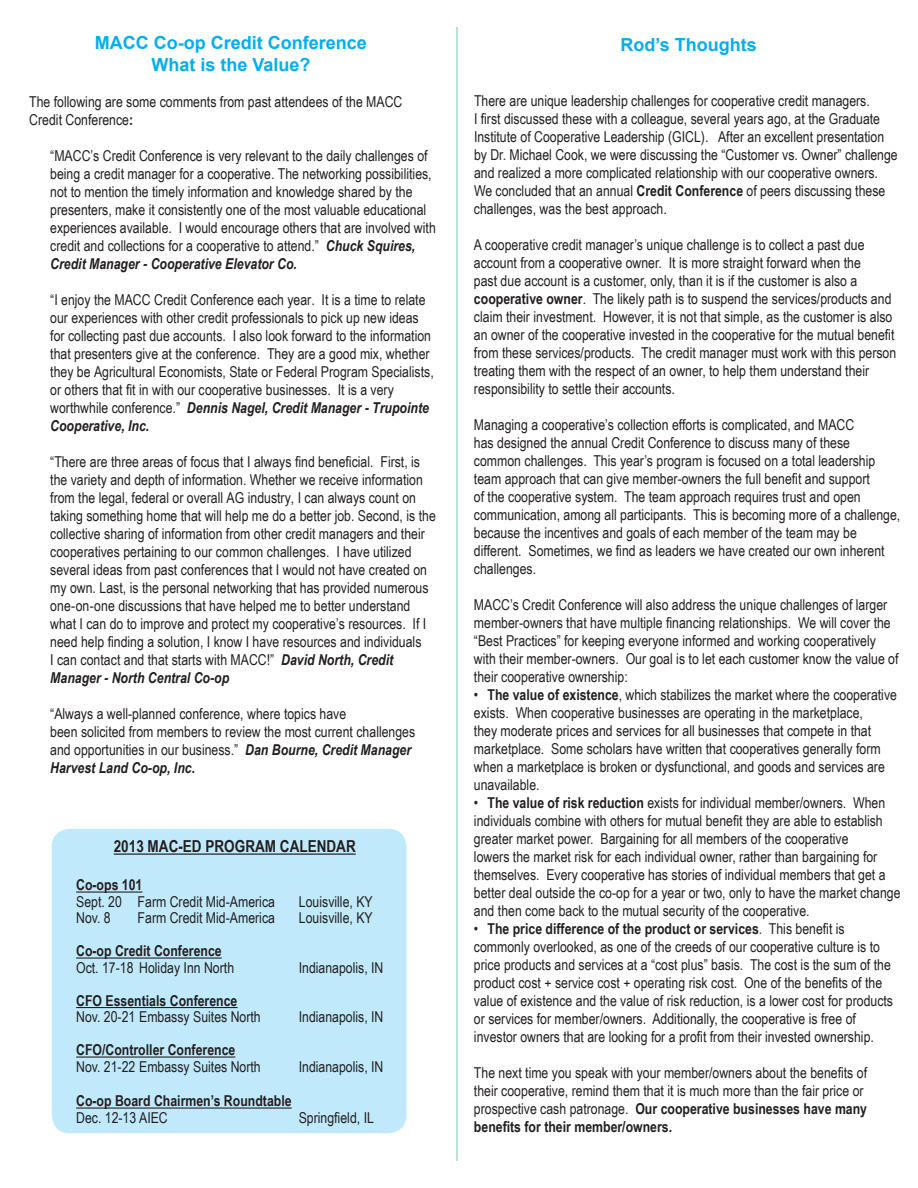
<style>
.page{position:relative;width:918px;height:1188px;background:#fff}
.page>*{position:absolute;margin:0;border:0;box-sizing:border-box;transform-origin:0 0}
.t1{font:700 18px "Arial";color:#00aeef}
.t2{font:700 16.5px "Arial Narrow";color:#231f20}
.t3{font:15px/18px "Arial Narrow";color:#231f20}
.t4{font:700 15px "Arial Narrow";color:#231f20}
.s1{font-weight:700}
.s2{font-weight:700;font-style:italic}
</style>
<div class="page">
<div style="left:52px;top:829px;width:354px;height:304px;background:#c0eafb;border-radius:18px"></div>
<hr style="left:114px;top:854px;width:242px;height:1px;background:#231f20">
<hr style="left:76px;top:892px;width:66px;height:1px;background:#231f20">
<hr style="left:76px;top:958px;width:146px;height:1px;background:#231f20">
<hr style="left:76px;top:1007px;width:161px;height:1px;background:#231f20">
<hr style="left:76px;top:1057px;width:159px;height:1px;background:#231f20">
<hr style="left:76px;top:1108px;width:216px;height:1px;background:#231f20">
<hr style="left:457px;top:27px;width:1px;height:1134px;background:#6ec8ac">
<p class="t1" style="left:95px;top:31px;width:273px">MACC Co-op Credit Conference</p>
<p class="t1" style="left:621px;top:32px;width:138px">Rod’s Thoughts</p>
<p class="t1" style="left:151px;top:53px;width:161px">What is the Value?</p>
<p class="t3" style="left:29px;top:92px;width:375px">The following are some comments from past attendees of the MACC<br>Credit Conference<span class="s1">:</span></p>
<p class="t3" style="left:50px;top:146px;width:387px">“MACC’s Credit Conference is very relevant to the daily challenges of being a credit manager for a cooperative. The networking possibilities, not to mention the timely information and knowledge shared by the presenters, make it consistently one of the most valuable educational experiences available. I would encourage others that are involved with credit and collections for a cooperative to attend.” <span class="s2">Chuck Squires, Credit Manager - Cooperative Elevator Co.</span></p>
<p class="t3" style="left:50px;top:290px;width:385px">“I enjoy the MACC Credit Conference each year. It is a time to relate our experiences with other credit professionals to pick up new ideas for collecting past due accounts. I also look forward to the information that presenters give at the conference. They are a good mix, whether they be Agricultural Economists, State or Federal Program Specialists, or others that fit in with our cooperative businesses. It is a very worthwhile conference.” <span class="s2">Dennis Nagel, Credit Manager - Trupointe Cooperative, Inc.</span></p>
<p class="t3" style="left:50px;top:452px;width:387px">“There are three areas of focus that I always find beneficial. First, is the variety and depth of information. Whether we receive information from the legal, federal or overall AG industry, I can always count on taking something home that will help me do a better job. Second, is the collective sharing of information from other credit managers and their cooperatives pertaining to our common challenges. I have utilized several ideas from past conferences that I would not have created on my own. Last, is the personal networking that has provided numerous one-on-one discussions that have helped me to better understand what I can do to improve and protect my cooperative’s resources. If I need help finding a solution, I know I have resources and individuals<br>I can contact and that starts with MACC!” <span class="s2">David North, Credit Manager - North Central Co-op</span></p>
<p class="t3" style="left:50px;top:704px;width:367px">“Always a well-planned conference, where topics have<br>been solicited from members to review the most current challenges and opportunities in our business.” <span class="s2">Dan Bourne, Credit Manager Harvest Land Co-op, Inc.</span></p>
<p class="t3" style="left:474px;top:91px;width:425px">There are unique leadership challenges for cooperative credit managers.<br>I first discussed these with a colleague, several years ago, at the Graduate Institute of Cooperative Leadership (GICL). After an excellent presentation by Dr. Michael Cook, we were discussing the “Customer vs. Owner” challenge and realized a more complicated relationship with our cooperative owners.<br>We concluded that an annual <span class="s1">Credit Conference</span> of peers discussing these challenges, was the best approach.</p>
<p class="t3" style="left:474px;top:235px;width:424px">A cooperative credit manager’s unique challenge is to collect a past due account from a cooperative owner. It is more straight forward when the<br>past due account is a customer, only, than it is if the customer is also a <span class="s1">cooperative owner</span>. The likely path is to suspend the services/products and claim their investment. However, it is not that simple, as the customer is also an owner of the cooperative invested in the cooperative for the mutual benefit from these services/products. The credit manager must work with this person treating them with the respect of an owner, to help them understand their responsibility to settle their accounts.</p>
<p class="t3" style="left:474px;top:415px;width:428px">Managing a cooperative’s collection efforts is complicated, and MACC<br>has designed the annual Credit Conference to discuss many of these common challenges. This year’s program is focused on a total leadership team approach that can give member-owners the full benefit and support<br>of the cooperative system. The team approach requires trust and open communication, among all participants. This is becoming more of a challenge, because the incentives and goals of each member of the team may be different. Sometimes, we find as leaders we have created our own inherent challenges.</p>
<p class="t3" style="left:474px;top:595px;width:426px">MACC’s Credit Conference will also address the unique challenges of larger member-owners that have multiple financing relationships. We will cover the “Best Practices” for keeping everyone informed and working cooperatively with their member-owners. Our goal is to let each customer know the value of their cooperative ownership:</p>
<p class="t3" style="left:474px;top:685px;width:425px">• <span class="s1">The value of existence</span>, which stabilizes the market where the cooperative exists. When cooperative businesses are operating in the marketplace,<br>they moderate prices and services for all businesses that compete in that marketplace. Some scholars have written that cooperatives generally form when a marketplace is broken or dysfunctional, and goods and services are unavailable.</p>
<p class="t3" style="left:474px;top:793px;width:428px">• <span class="s1">The value of risk reduction</span> exists for individual member/owners. When individuals combine with others for mutual benefit they are able to establish greater market power. Bargaining for all members of the cooperative<br>lowers the market risk for each individual owner, rather than bargaining for themselves. Every cooperative has stories of individual members that get a better deal outside the co-op for a year or two, only to have the market change and then come back to the mutual security of the cooperative.</p>
<p class="t3" style="left:474px;top:919px;width:421px">• <span class="s1">The price difference of the product or services</span>. This benefit is commonly overlooked, as one of the creeds of our cooperative culture is to price products and services at a “cost plus” basis. The cost is the sum of the product cost + service cost + operating risk cost. One of the benefits of the value of existence and the value of risk reduction, is a lower cost for products or services for member/owners. Additionally, the cooperative is free of investor owners that are looking for a profit from their invested ownership.</p>
<p class="t3" style="left:474px;top:1063px;width:395px">The next time you speak with your member/owners about the benefits of their cooperative, remind them that it is much more than the fair price or prospective cash patronage. <span class="s1">Our cooperative businesses have many benefits for their member/owners.</span></p>
<p class="t2" style="left:114px;top:834px;width:244px">2013 MAC-ED PROGRAM CALENDAR</p>
<p class="t4" style="left:76px;top:874px;width:68px">Co-ops 101</p>
<p class="t3" style="left:76px;top:892px;width:200px">Sept. 20 Farm Credit Mid-America</p>
<p class="t3" style="left:299px;top:892px;width:75px">Louisville, KY</p>
<p class="t3" style="left:76px;top:909px;width:36px">Nov. 8</p>
<p class="t3" style="left:138px;top:909px;width:139px">Farm Credit Mid-America</p>
<p class="t3" style="left:299px;top:909px;width:75px">Louisville, KY</p>
<p class="t4" style="left:76px;top:940px;width:147px">Co-op Credit Conference</p>
<p class="t3" style="left:76px;top:958px;width:160px">Oct. 17-18 Holiday Inn North</p>
<p class="t3" style="left:299px;top:958px;width:86px">Indianapolis, IN</p>
<p class="t4" style="left:76px;top:989px;width:163px">CFO Essentials Conference</p>
<p class="t3" style="left:76px;top:1008px;width:186px">Nov. 20-21 Embassy Suites North</p>
<p class="t3" style="left:299px;top:1008px;width:86px">Indianapolis, IN</p>
<p class="t4" style="left:76px;top:1039px;width:161px">CFO/Controller Conference</p>
<p class="t3" style="left:76px;top:1057px;width:186px">Nov. 21-22 Embassy Suites North</p>
<p class="t3" style="left:299px;top:1057px;width:86px">Indianapolis, IN</p>
<p class="t4" style="left:76px;top:1090px;width:217px">Co-op Board Chairmen’s Roundtable</p>
<p class="t3" style="left:76px;top:1108px;width:93px">Dec. 12-13 AIEC</p>
<p class="t3" style="left:299px;top:1108px;width:77px">Springfield, IL</p>
</div>
